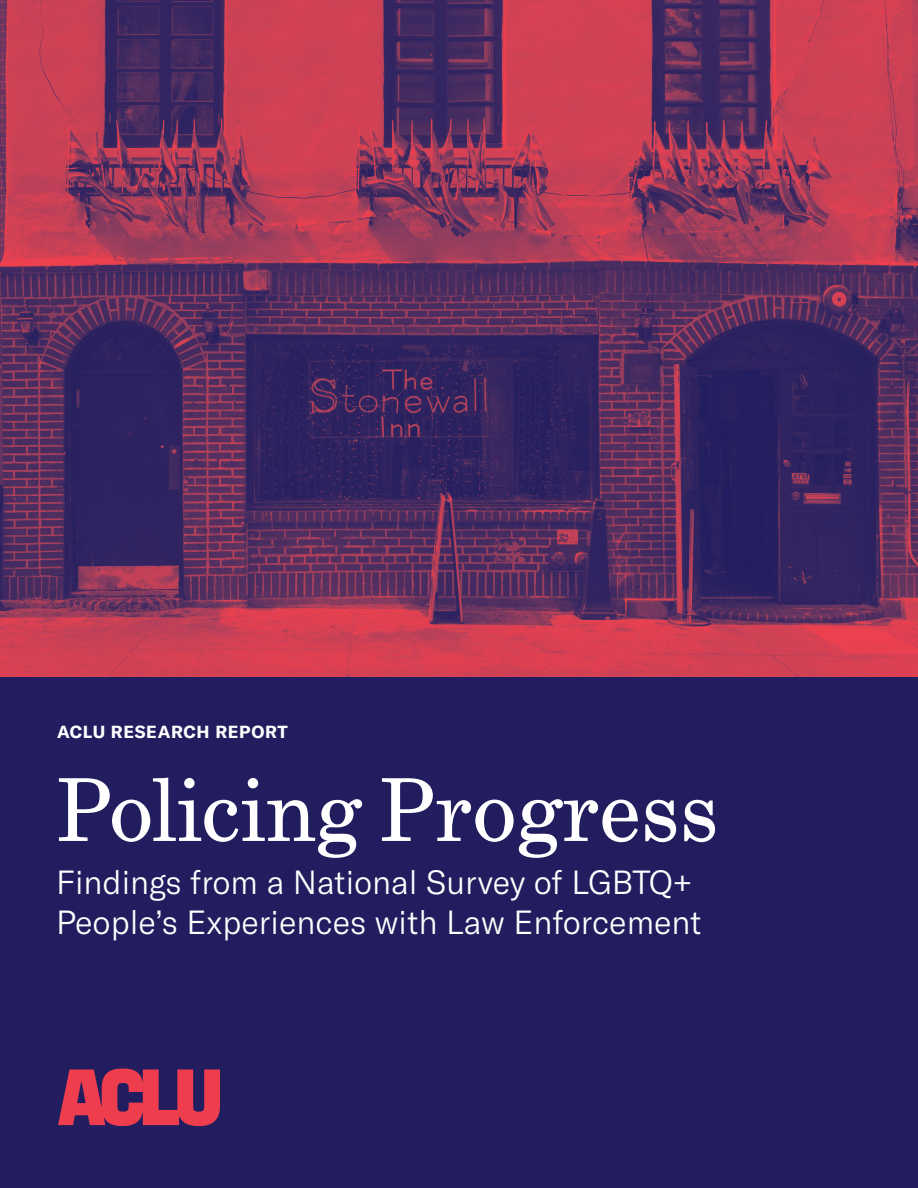
<style>
.page{position:relative;width:918px;height:1188px;background:#fff}
.page>*{position:absolute;margin:0;border:0;box-sizing:border-box;transform-origin:0 0}
.t1{font:94.05px "Century Schoolbook FS";letter-spacing:-.005em;color:#fff}
.t2{font:300 33px/39.6px "GT America";color:#fff}
.t3{font:700 17.25px "GT America";letter-spacing:.04em;color:#fff}
</style>
<div class="page">
<img style="left:0;top:0;width:918px;height:677px">
<div style="left:0;top:677px;width:918px;height:511px;background:#221d5f"></div>
<svg style="left:58px;top:1069px;width:162px;height:57px"></svg>
<p class="t3" style="left:57px;top:722px;width:232px">ACLU RESEARCH REPORT</p>
<p class="t1" style="left:56px;top:758px;width:664px">Policing Progress</p>
<p class="t2" style="left:56px;top:863px;width:647px">Findings from a National Survey of LGBTQ+<br>People’s Experiences with Law Enforcement</p>
</div>
